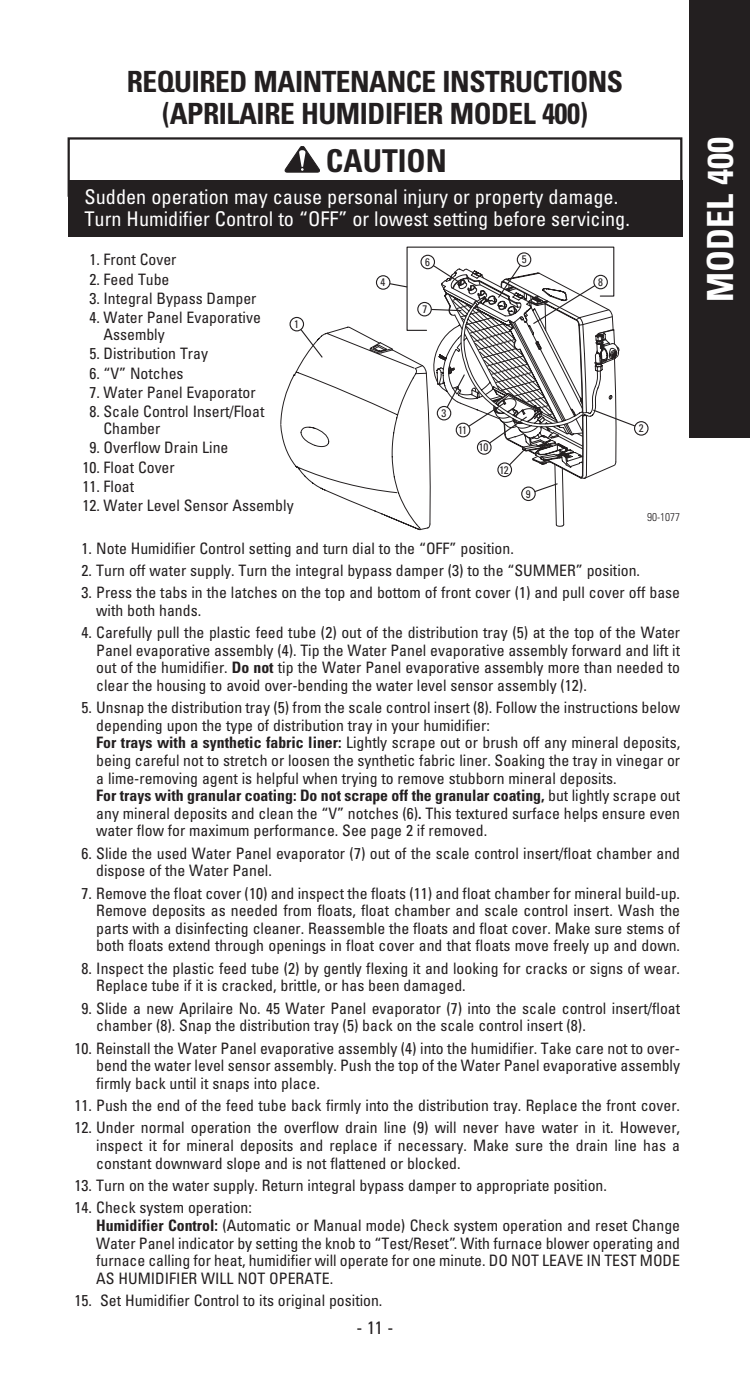
<style>
.page{position:relative;width:750px;height:1377px;background:#fff}
.page>*{position:absolute;margin:0;border:0;box-sizing:border-box;transform-origin:0 0}
.t1{font:700 condensed 36px "Univers";color:#fff}
.t2{font:700 condensed 31.5px "Univers";color:#231f20}
.t3{font:700 condensed 29.25px/31.5px "Univers";letter-spacing:-.015em;color:#231f20;text-align:center}
.t4{font:condensed 20.25px/22.5px "Univers";color:#fff}
.t5{font:condensed 18px "Univers";color:#231f20}
.t6{font:condensed 15.75px/17.6px "Univers";color:#231f20}
.t7{font:300 condensed 11.25px "Univers";color:#231f20}
.t8{font:condensed 11.03px "Univers";color:#231f20}
.s1{font-weight:700}
</style>
<div class="page">
<svg style="left:293px;top:275px;width:137px;height:255px"></svg>
<svg style="left:388px;top:247px;width:248px;height:280px"></svg>
<div style="left:688px;top:0;width:61px;height:438px;background:#231f20"></div>
<div style="left:68px;top:137px;width:614px;height:60px;border:2px solid #231f20"></div>
<svg style="left:285px;top:146px;width:34px;height:26px"></svg>
<div style="left:68px;top:180px;width:614px;height:57px;background:#231f20"></div>
<h3 class="t3" style="left:127px;top:69px;width:497px">REQUIRED MAINTENANCE INSTRUCTIONS (APRILAIRE HUMIDIFIER MODEL 400)</h3>
<h2 class="t2" style="left:326px;top:149px;width:122px">CAUTION</h2>
<p class="t4" style="left:84px;top:187px;width:546px">Sudden operation may cause personal injury or property damage.<br>Turn Humidifier Control to “OFF” or lowest setting before servicing.</p>
<p class="t6" style="left:89px;top:252px;width:89px">1. Front Cover</p>
<p class="t6" style="left:89px;top:272px;width:82px">2. Feed Tube</p>
<p class="t6" style="left:89px;top:291px;width:168px">3. Integral Bypass Damper</p>
<p class="t6" style="left:103px;top:311px;width:159px;line-height:16.9px;text-indent:-14px">4. Water Panel Evaporative<br>Assembly</p>
<p class="t6" style="left:89px;top:346px;width:120px">5. Distribution Tray</p>
<p class="t6" style="left:89px;top:366px;width:96px">6. “V” Notches</p>
<p class="t6" style="left:89px;top:385px;width:168px">7. Water Panel Evaporator</p>
<p class="t6" style="left:103px;top:405px;width:162px;line-height:16.9px;text-indent:-14px">8. Scale Control Insert/Float<br>Chamber</p>
<p class="t6" style="left:89px;top:440px;width:140px">9. Overflow Drain Line</p>
<p class="t6" style="left:82px;top:460px;width:94px">10. Float Cover</p>
<p class="t6" style="left:82px;top:479px;width:53px">11. Float</p>
<p class="t6" style="left:82px;top:498px;width:213px">12. Water Level Sensor Assembly</p>
<p class="t6" style="left:82px;top:541px;width:433px">1. Note Humidifier Control setting and turn dial to the “OFF” position.</p>
<p class="t6" style="left:82px;top:563px;width:559px">2. Turn off water supply. Turn the integral bypass damper (3) to the “SUMMER” position.</p>
<p class="t6" style="left:96px;top:585px;width:585px;text-indent:-15px">3. Press the tabs in the latches on the top and bottom of front cover (1) and pull cover off base with both hands.</p>
<p class="t6" style="left:96px;top:625px;width:585px;text-align:justify;text-indent:-15px">4. Carefully pull the plastic feed tube (2) out of the distribution tray (5) at the top of the Water Panel evaporative assembly (4). Tip the Water Panel evaporative assembly forward and lift it out of the humidifier. <span class="s1">Do not</span> tip the Water Panel evaporative assembly more than needed to clear the housing to avoid over-bending the water level sensor assembly (12).</p>
<p class="t6" style="left:96px;top:700px;width:585px;text-indent:-15px">5. Unsnap the distribution tray (5) from the scale control insert (8). Follow the instructions below depending upon the type of distribution tray in your humidifier:<br><span class="s1">For trays with a synthetic fabric liner:</span> Lightly scrape out or brush off any mineral deposits, being careful not to stretch or loosen the synthetic fabric liner. Soaking the tray in vinegar or a lime-removing agent is helpful when trying to remove stubborn mineral deposits.<br><span class="s1">For trays with granular coating: Do not scrape off the granular coating,</span> but lightly scrape out any mineral deposits and clean the “V” notches (6)<span class="s1">.</span> This textured surface helps ensure even water flow for maximum performance. See page 2 if removed.</p>
<p class="t6" style="left:96px;top:846px;width:585px;text-indent:-15px">6. Slide the used Water Panel evaporator (7) out of the scale control insert/float chamber and dispose of the Water Panel.</p>
<p class="t6" style="left:96px;top:886px;width:585px;text-align:justify;text-indent:-15px">7. Remove the float cover (10) and inspect the floats (11) and float chamber for mineral build-up.<br>Remove deposits as needed from floats, float chamber and scale control insert. Wash the parts with a disinfecting cleaner. Reassemble the floats and float cover. Make sure stems of both floats extend through openings in float cover and that floats move freely up and down.</p>
<p class="t6" style="left:96px;top:961px;width:585px;text-indent:-15px">8. Inspect the plastic feed tube (2) by gently flexing it and looking for cracks or signs of wear.<br>Replace tube if it is cracked, brittle, or has been damaged.</p>
<p class="t6" style="left:96px;top:1001px;width:585px;text-indent:-15px">9. Slide a new Aprilaire No. 45 Water Panel evaporator (7) into the scale control insert/float chamber (8). Snap the distribution tray (5) back on the scale control insert (8).</p>
<p class="t6" style="left:96px;top:1041px;width:585px;text-align:justify;text-indent:-22px">10. Reinstall the Water Panel evaporative assembly (4) into the humidifier. Take care not to over&shy;bend the water level sensor assembly. Push the top of the Water Panel evaporative assembly firmly back until it snaps into place.</p>
<p class="t6" style="left:75px;top:1098px;width:606px">11. Push the end of the feed tube back firmly into the distribution tray. Replace the front cover.</p>
<p class="t6" style="left:96px;top:1121px;width:585px;text-align:justify;text-indent:-22px">12. Under normal operation the overflow drain line (9) will never have water in it. However, inspect it for mineral deposits and replace if necessary. Make sure the drain line has a constant downward slope and is not flattened or blocked.</p>
<p class="t6" style="left:75px;top:1178px;width:533px">13. Turn on the water supply. Return integral bypass damper to appropriate position.</p>
<p class="t6" style="left:96px;top:1200px;width:585px;text-indent:-22px">14. Check system operation:<br><span class="s1">Humidifier Control:</span> (Automatic or Manual mode) Check system operation and reset Change Water Panel indicator by setting the knob to “Test/Reset”. With furnace blower operating and furnace calling for heat, humidifier will operate for one minute. DO NOT LEAVE IN TEST MODE AS HUMIDIFIER WILL NOT OPERATE.</p>
<p class="t6" style="left:75px;top:1293px;width:309px">15. Set Humidifier Control to its original position.</p>
<p class="t8" style="left:521px;top:255px;width:6px">5</p>
<p class="t8" style="left:425px;top:258px;width:6px">6</p>
<p class="t8" style="left:598px;top:278px;width:6px">8</p>
<p class="t8" style="left:380px;top:278px;width:6px">4</p>
<p class="t8" style="left:422px;top:305px;width:6px">7</p>
<p class="t8" style="left:294px;top:320px;width:6px">1</p>
<p class="t8" style="left:441px;top:409px;width:6px">3</p>
<p class="t8" style="left:638px;top:424px;width:6px">2</p>
<p class="t8" style="left:458px;top:426px;width:10px">11</p>
<p class="t8" style="left:478px;top:443px;width:11px">10</p>
<p class="t8" style="left:499px;top:466px;width:11px">12</p>
<p class="t8" style="left:525px;top:490px;width:6px">9</p>
<p class="t7" style="left:646px;top:513px;width:35px">90-1077</p>
<p class="t5" style="left:356px;top:1321px;width:38px">- 11 -</p>
<h1 class="t1" style="left:706px;top:302px;width:166px;rotate:-90deg">MODEL 400</h1>
</div>
